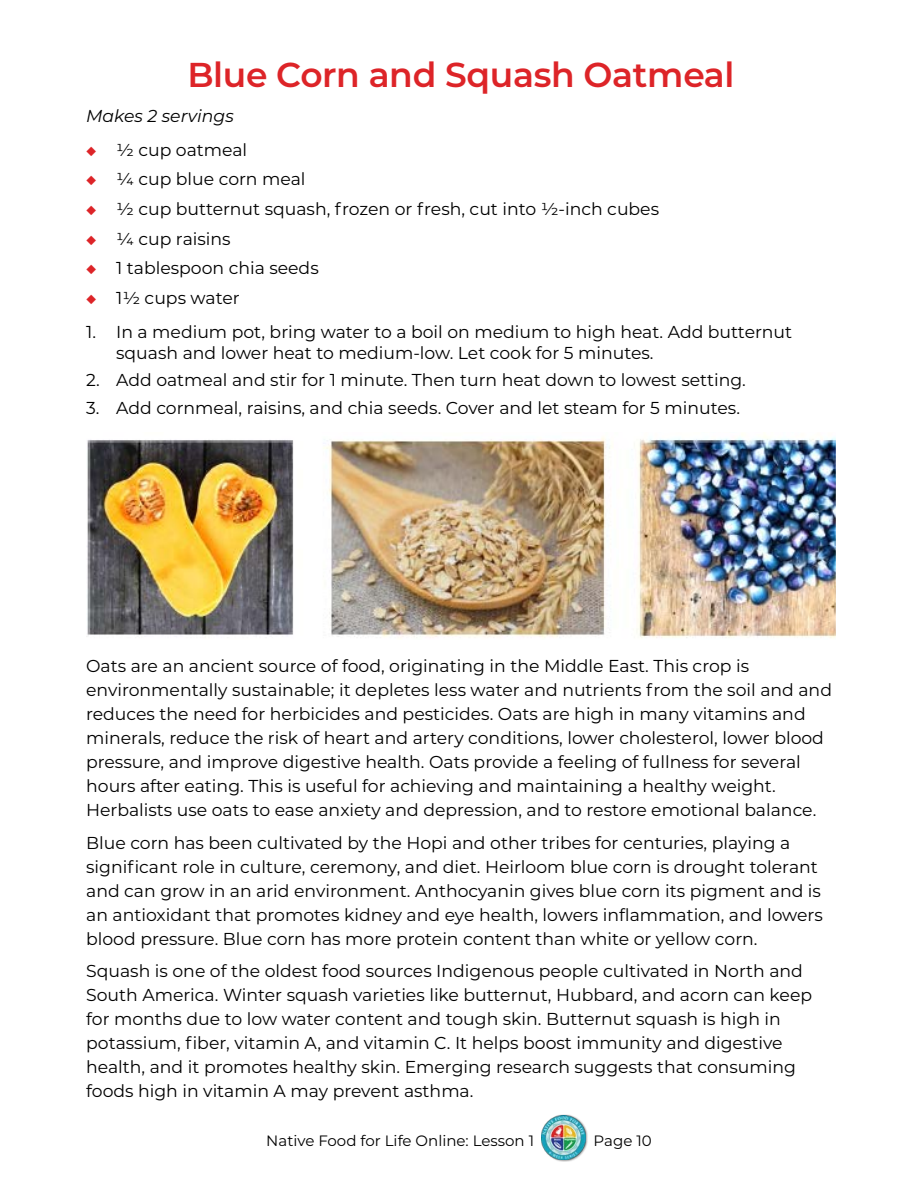
<style>
.page{position:relative;width:918px;height:1188px;background:#fff}
.page>*{position:absolute;margin:0;border:0;box-sizing:border-box;transform-origin:0 0}
.t1{font:600 34.5px "Montserrat";letter-spacing:-.01em;color:#dd2428}
.t2{font:17.25px/24px "Montserrat";color:#000}
.t3{font:italic 17.25px "Montserrat";color:#000}
.t4{font:15px "Montserrat";color:#000}
.s1{color:#dd2428}
</style>
<div class="page">
<img style="left:87px;top:434px;width:749px;height:204px">
<div style="left:541px;top:1114px;width:48px;height:48px;background:#000;opacity:.45"></div>
<img style="left:542px;top:1116px;width:44px;height:43px">
<p class="t1" style="left:187px;top:51px;width:549px">Blue Corn and Squash Oatmeal</p>
<p class="t3" style="left:86px;top:104px;width:149px">Makes 2 servings</p>
<p class="t2" style="left:86px;top:137px;width:163px"><span class="s1">◆</span> ½ cup oatmeal</p>
<p class="t2" style="left:86px;top:167px;width:221px"><span class="s1">◆</span> ¼ cup blue corn meal</p>
<p class="t2" style="left:86px;top:196px;width:575px"><span class="s1">◆</span> ½ cup butternut squash, frozen or fresh, cut into ½-inch cubes</p>
<p class="t2" style="left:86px;top:226px;width:146px"><span class="s1">◆</span> ¼ cup raisins</p>
<p class="t2" style="left:86px;top:256px;width:234px"><span class="s1">◆</span> 1 tablespoon chia seeds</p>
<p class="t2" style="left:86px;top:285px;width:155px"><span class="s1">◆</span> 1½ cups water</p>
<p class="t2" style="left:116px;top:321px;width:678px;line-height:20.7px;text-indent:-30px">1. In a medium pot, bring water to a boil on medium to high heat. Add butternut squash and lower heat to medium-low. Let cook for 5 minutes.</p>
<p class="t2" style="left:86px;top:367px;width:661px">2. Add oatmeal and stir for 1 minute. Then turn heat down to lowest setting.</p>
<p class="t2" style="left:86px;top:395px;width:655px">3. Add cornmeal, raisins, and chia seeds. Cover and let steam for 5 minutes.</p>
<p class="t2" style="left:86px;top:653px;width:747px">Oats are an ancient source of food, originating in the Middle East. This crop is environmentally sustainable; it depletes less water and nutrients from the soil and and reduces the need for herbicides and pesticides. Oats are high in many vitamins and minerals, reduce the risk of heart and artery conditions, lower cholesterol, lower blood pressure, and improve digestive health. Oats provide a feeling of fullness for several hours after eating. This is useful for achieving and maintaining a healthy weight.<br>Herbalists use oats to ease anxiety and depression, and to restore emotional balance.</p>
<p class="t2" style="left:86px;top:830px;width:738px">Blue corn has been cultivated by the Hopi and other tribes for centuries, playing a significant role in culture, ceremony, and diet. Heirloom blue corn is drought tolerant and can grow in an arid environment. Anthocyanin gives blue corn its pigment and is an antioxidant that promotes kidney and eye health, lowers inflammation, and lowers blood pressure. Blue corn has more protein content than white or yellow corn.</p>
<p class="t2" style="left:86px;top:959px;width:728px">Squash is one of the oldest food sources Indigenous people cultivated in North and South America. Winter squash varieties like butternut, Hubbard, and acorn can keep for months due to low water content and tough skin. Butternut squash is high in potassium, fiber, vitamin A, and vitamin C. It helps boost immunity and digestive health, and it promotes healthy skin. Emerging research suggests that consuming foods high in vitamin A may prevent asthma.</p>
<p class="t4" style="left:266px;top:1130px;width:269px">Native Food for Life Online: Lesson 1</p>
<p class="t4" style="left:594px;top:1130px;width:60px">Page 10</p>
</div>
